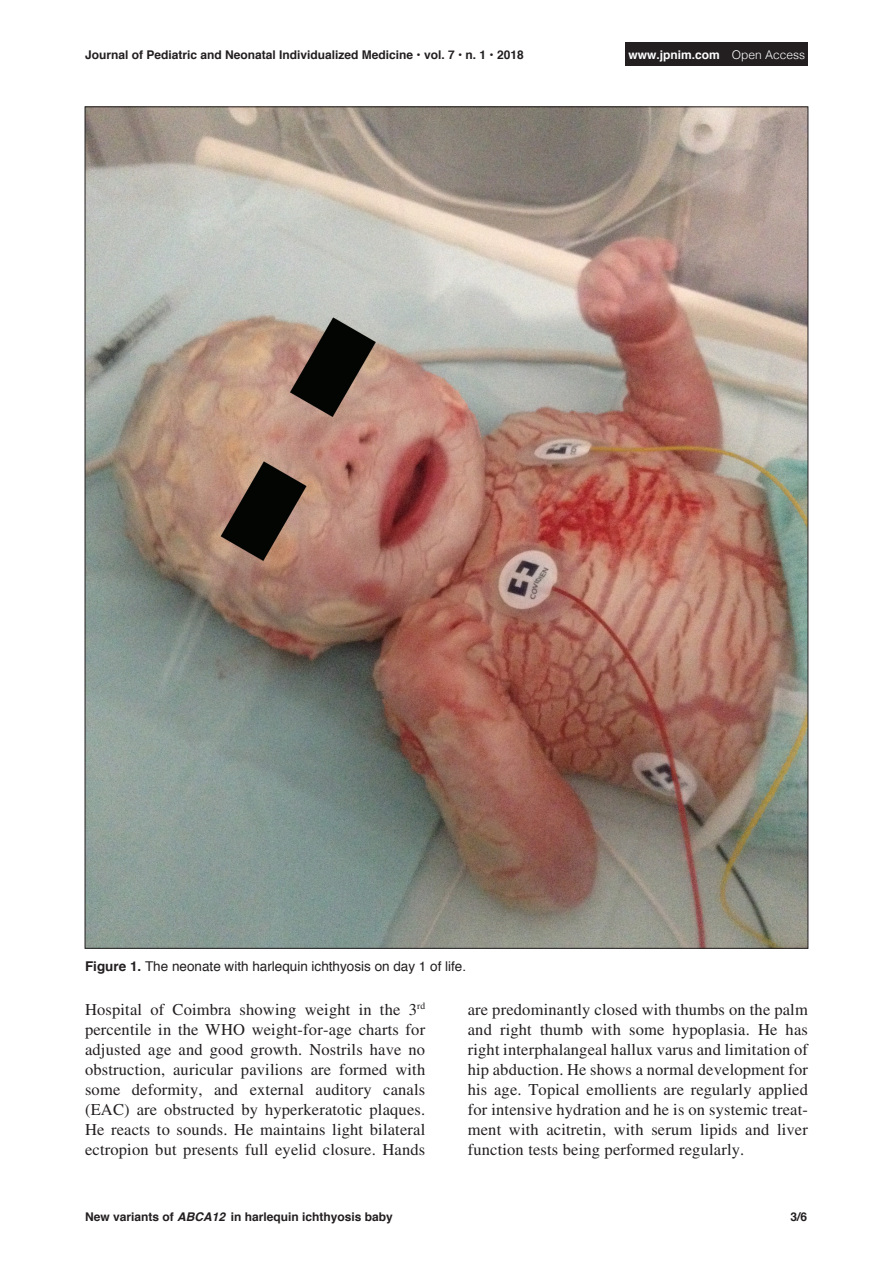
<style>
.page{position:relative;width:893px;height:1263px;background:#fff}
.page>*{position:absolute;margin:0;border:0;box-sizing:border-box;transform-origin:0 0}
.Body1{font:16.5px/20px "Times LT Std";letter-spacing:.01em;color:#231f20;text-align:justify}
.t1{font:13.5px "Helvetica";color:#231f20}
.Footer_Right{font:700 12px "Helvetica";color:#231f20}
.Footer_Left{font:700 12px "Helvetica";color:#231f20}
.Heading2{font:700 12px "Helvetica";color:#fff}
.Page_Right{font:700 12px "Helvetica";color:#231f20}
.s1{font-weight:300}
.s2{font-weight:700}
.s3{font-style:italic}
</style>
<div class="page">
<div style="left:626px;top:43px;width:182px;height:23px;background:#231f20"></div>
<img style="left:87px;top:108px;width:719px;height:839px">
<p class="Footer_Right" style="left:85px;top:45px;width:440px">Journal of Pediatric and Neonatal Individualized Medicine • vol. 7 • n. 1 • 2018</p>
<p class="Heading2" style="left:629px;top:45px;width:178px">www.jpnim.com <span class="s1">Open Access</span></p>
<p class="t1" style="left:85px;top:956px;width:383px"><span class="s2">Figure 1.</span> The neonate with harlequin ichthyosis on day 1 of life.</p>
<p class="Body1" style="left:85px;top:999px;width:342px">Hospital of Coimbra showing weight in the 3<sup>rd </sup>percentile in the WHO weight-for-age charts for adjusted age and good growth. Nostrils have no obstruction, auricular pavilions are formed with some deformity, and external auditory canals (EAC) are obstructed by hyperkeratotic plaques.<br>He reacts to sounds. He maintains light bilateral ectropion but presents full eyelid closure. Hands</p>
<p class="Body1" style="left:468px;top:999px;width:342px">are predominantly closed with thumbs on the palm and right thumb with some hypoplasia. He has right interphalangeal hallux varus and limitation of hip abduction. He shows a normal development for his age. Topical emollients are regularly applied for intensive hydration and he is on systemic treat&shy;ment with acitretin, with serum lipids and liver function tests being performed regularly.</p>
<p class="Footer_Left" style="left:85px;top:1207px;width:309px">New variants of <span class="s3">ABCA12</span> in harlequin ichthyosis baby</p>
<p class="Page_Right" style="left:790px;top:1207px;width:18px">3/6</p>
</div>
